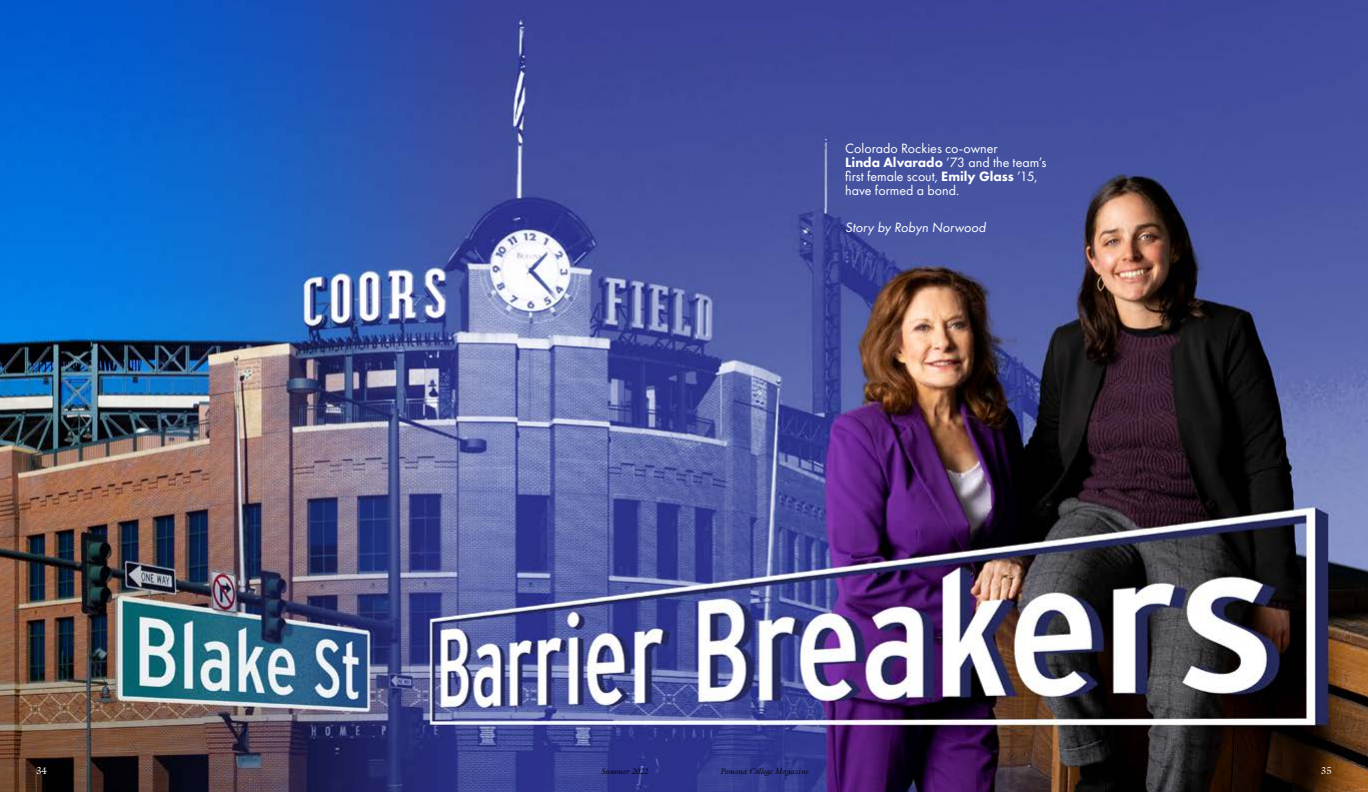
<style>
.page{position:relative;width:1368px;height:792px;background:#fff}
.page>*{position:absolute;margin:0;border:0;box-sizing:border-box;transform-origin:0 0}
.t1{font:14px/14px "Futura PT";color:#fff}
.t2{font:italic 14px "Futura PT";color:#fff}
.t3{font:10px "Galliard Pro";color:#fff}
.t4{font:italic 8px "Galliard Pro";color:#000}
.s1{font-weight:800}
</style>
<div class="page">
<img style="left:0;top:0;width:1368px;height:792px">
<p class="t1" style="left:845px;top:141px;width:203px">Colorado Rockies co-owner<br><span class="s1">Linda Alvarado</span> ’73 and the team’s first female scout, <span class="s1">Emily Glass</span> ’15, have formed a bond.</p>
<p class="t2" style="left:845px;top:219px;width:142px">Story by Robyn Norwood</p>
<p class="t3" style="left:36px;top:764px;width:13px">34</p>
<p class="t4" style="left:601px;top:766px;width:48px">Summer 2022</p>
<p class="t4" style="left:720px;top:766px;width:90px">Pomona College Magazine</p>
<p class="t3" style="left:1321px;top:764px;width:13px">35</p>
</div>
